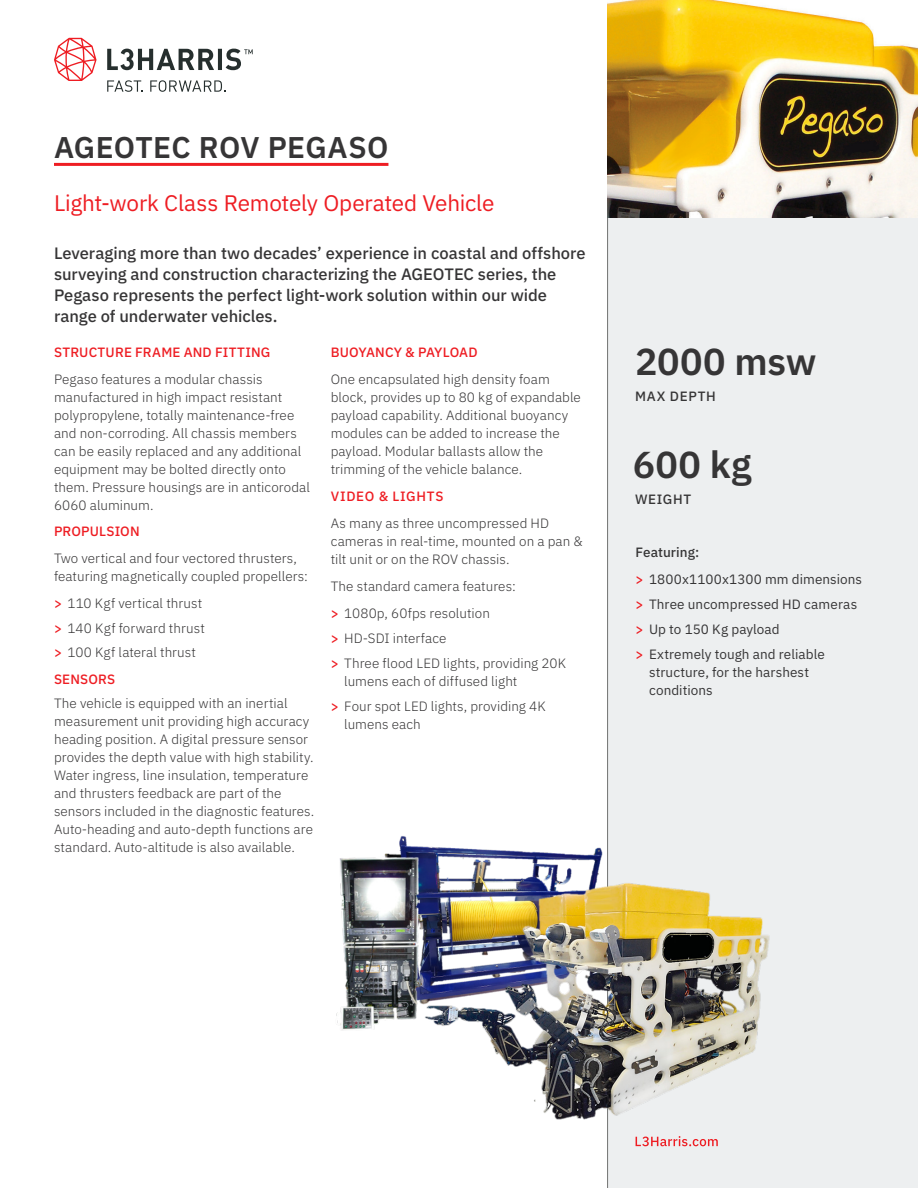
<style>
.page{position:relative;width:918px;height:1188px;background:#fff}
.page>*{position:absolute;margin:0;border:0;box-sizing:border-box;transform-origin:0 0}
.H1___Plex_Sans_20pt{font:600 37.5px "IBM Plex Sans";color:#363536}
.H1___Plex_Sans_20pt-2{font:600 30px "IBM Plex Sans";letter-spacing:.01em;color:#363536}
.H1___Plex_Sans_20pt-3{font:22.5px "IBM Plex Sans";letter-spacing:-.01em;color:#ee1d23}
.H1___Plex_Sans_20pt-4{font:500 16.5px/21px "IBM Plex Sans";color:#363536}
.H3__RED____Plex_Sans{font:300 13.5px/18px "IBM Plex Sans";letter-spacing:.005em;color:#363536}
.BODY___Plex_Sans_Lig{font:300 13.5px/18px "IBM Plex Sans";letter-spacing:.005em;color:#363536}
.t1{font:13.5px/18px "IBM Plex Sans";letter-spacing:.005em;color:#363536}
.H3__RED____Plex_Sans-2{font:500 13.5px "IBM Plex Sans";letter-spacing:.015em;color:#ee1d23}
.H1___Plex_Sans_20pt-5{font:500 13.5px "IBM Plex Sans";letter-spacing:.055em;color:#363536}
.H3__RED____Plex_Sans-3{font:500 13.5px "IBM Plex Sans";letter-spacing:.055em;color:#ee1d23}
.BODY___Plex_Sans_Lig-2{font:500 13.5px "IBM Plex Sans";color:#363536}
.LIST_LIGHT___Plex_Sa{font:500 13.5px "IBM Plex Sans";letter-spacing:.01em;color:#ee1d23}
.s1{font-weight:500;color:#ee1d23}
</style>
<div class="page">
<div style="left:608px;top:0;width:310px;height:1188px;background:#edeff0"></div>
<hr style="left:607px;top:0;width:1px;height:1188px;background:#737473">
<svg style="left:636px;top:1136px;width:82px;height:10px"></svg>
<svg style="left:54px;top:38px;width:43px;height:43px"></svg>
<svg style="left:107px;top:80px;width:36px;height:12px"></svg>
<svg style="left:150px;top:80px;width:75px;height:12px"></svg>
<svg style="left:107px;top:49px;width:146px;height:21px"></svg>
<hr style="left:54px;top:163px;width:334px;height:3px;background:#ee1d23">
<img style="left:608px;top:0;width:310px;height:217px">
<img style="left:336px;top:836px;width:434px;height:284px">
<p class="H1___Plex_Sans_20pt-2" style="left:54px;top:124px;width:336px">AGEOTEC ROV PEGASO</p>
<p class="H1___Plex_Sans_20pt-3" style="left:54px;top:186px;width:442px">Light-work Class Remotely Operated Vehicle</p>
<p class="H1___Plex_Sans_20pt-4" style="left:54px;top:241px;width:533px">Leveraging more than two decades’ experience in coastal and offshore surveying and construction characterizing the AGEOTEC series, the Pegaso represents the perfect light-work solution within our wide range of underwater vehicles.</p>
<p class="H3__RED____Plex_Sans-2" style="left:54px;top:342px;width:218px">STRUCTURE FRAME AND FITTING</p>
<p class="H3__RED____Plex_Sans" style="left:54px;top:370px;width:258px">Pegaso features a modular chassis manufactured in high impact resistant polypropylene, totally maintenance-free and non-corroding. All chassis members can be easily replaced and any additional equipment may be bolted directly onto them. Pressure housings are in anticorodal 6060 aluminum.</p>
<p class="H3__RED____Plex_Sans-2" style="left:54px;top:521px;width:87px">PROPULSION</p>
<p class="BODY___Plex_Sans_Lig" style="left:54px;top:548px;width:255px">Two vertical and four vectored thrusters, featuring magnetically coupled propellers:</p>
<p class="H3__RED____Plex_Sans" style="left:54px;top:593px;width:150px"><span class="s1">&gt;</span> 110 Kgf vertical thrust</p>
<p class="H3__RED____Plex_Sans" style="left:54px;top:618px;width:152px"><span class="s1">&gt;</span> 140 Kgf forward thrust</p>
<p class="H3__RED____Plex_Sans" style="left:54px;top:643px;width:144px"><span class="s1">&gt;</span> 100 Kgf lateral thrust</p>
<p class="LIST_LIGHT___Plex_Sa" style="left:54px;top:668px;width:63px">SENSORS</p>
<p class="H3__RED____Plex_Sans" style="left:54px;top:694px;width:262px">The vehicle is equipped with an inertial measurement unit providing high accuracy heading position. A digital pressure sensor provides the depth value with high stability.<br>Water ingress, line insulation, temperature and thrusters feedback are part of the sensors included in the diagnostic features.<br>Auto-heading and auto-depth functions are standard. Auto-altitude is also available.</p>
<p class="H3__RED____Plex_Sans-2" style="left:331px;top:342px;width:148px">BUOYANCY &amp; PAYLOAD</p>
<p class="BODY___Plex_Sans_Lig" style="left:331px;top:370px;width:252px">One encapsulated high density foam block, provides up to 80 kg of expandable payload capability. Additional buoyancy modules can be added to increase the payload. Modular ballasts allow the trimming of the vehicle balance.</p>
<p class="H3__RED____Plex_Sans-3" style="left:331px;top:486px;width:114px">VIDEO &amp; LIGHTS</p>
<p class="BODY___Plex_Sans_Lig" style="left:331px;top:514px;width:254px">As many as three uncompressed HD cameras in real-time, mounted on a pan &amp; tilt unit or on the ROV chassis.</p>
<p class="BODY___Plex_Sans_Lig" style="left:331px;top:577px;width:187px">The standard camera features:</p>
<p class="H3__RED____Plex_Sans" style="left:331px;top:604px;width:161px"><span class="s1">&gt;</span> 1080p, 60fps resolution</p>
<p class="H3__RED____Plex_Sans" style="left:331px;top:628px;width:117px"><span class="s1">&gt;</span> HD-SDI interface</p>
<p class="H3__RED____Plex_Sans" style="left:344px;top:653px;width:223px;text-indent:-14px"><span class="s1">&gt;</span> Three flood LED lights, providing 20K lumens each of diffused light</p>
<p class="H3__RED____Plex_Sans" style="left:344px;top:696px;width:203px;text-indent:-14px"><span class="s1">&gt;</span> Four spot LED lights, providing 4K lumens each</p>
<p class="H1___Plex_Sans_20pt" style="left:635px;top:333px;width:183px">2000 msw</p>
<p class="H1___Plex_Sans_20pt-5" style="left:635px;top:386px;width:82px">MAX DEPTH</p>
<p class="H1___Plex_Sans_20pt" style="left:633px;top:435px;width:120px">600 kg</p>
<p class="H1___Plex_Sans_20pt-5" style="left:635px;top:489px;width:58px">WEIGHT</p>
<p class="BODY___Plex_Sans_Lig-2" style="left:636px;top:542px;width:65px">Featuring:</p>
<p class="t1" style="left:636px;top:569px;width:228px"><span class="s1">&gt;</span> 1800x1100x1300 mm dimensions</p>
<p class="t1" style="left:636px;top:594px;width:223px"><span class="s1">&gt;</span> Three uncompressed HD cameras</p>
<p class="t1" style="left:636px;top:619px;width:146px"><span class="s1">&gt;</span> Up to 150 Kg payload</p>
<p class="t1" style="left:649px;top:644px;width:177px;text-indent:-14px"><span class="s1">&gt;</span> Extremely tough and reliable structure, for the harshest conditions</p>
</div>
